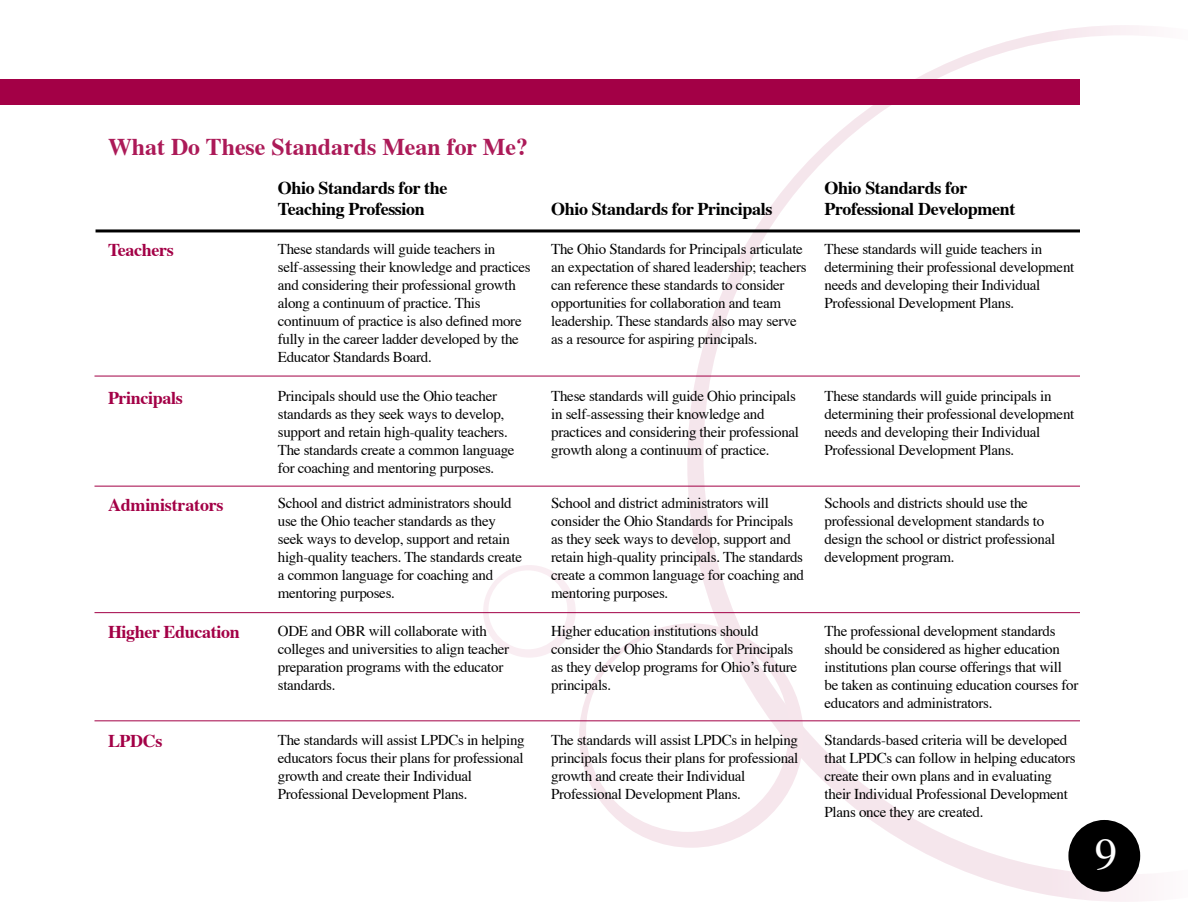
<style>
.page{position:relative;width:1188px;height:918px;background:#fff}
.page>*{position:absolute;margin:0;border:0;box-sizing:border-box;transform-origin:0 0}
.t1{font:45px "Times";color:#fff}
.t2{font:700 24px "Times";color:#ac1a58}
.t3{font:700 18px/21.6px "Times";letter-spacing:-.02em;color:#000}
.t4{font:700 18px "Times";letter-spacing:-.02em;color:#a30046}
.t5{font:15px/18px "Times";letter-spacing:-.02em;color:#000}
</style>
<div class="page">
<svg style="left:687px;top:25px;width:458px;height:877px"></svg>
<svg style="left:579px;top:623px;width:225px;height:225px"></svg>
<div style="left:0;top:79px;width:1080px;height:26px;background:#a30046"></div>
<div style="left:1068px;top:820px;width:72px;height:72px;background:#000;border-radius:50%"></div>
<svg style="left:483px;top:565px;width:93px;height:93px"></svg>
<hr style="left:94px;top:720px;width:986px;height:1px;background:#a30046">
<hr style="left:94px;top:612px;width:986px;height:1px;background:#a30046">
<hr style="left:94px;top:486px;width:986px;height:1px;background:#a30046">
<hr style="left:94px;top:376px;width:986px;height:1px;background:#a30046">
<hr style="left:96px;top:229px;width:984px;height:3px;background:#000">
<h1 class="t2" style="left:108px;top:124px;width:421px">What Do These Standards Mean for Me?</h1>
<p class="t3" style="left:278px;top:175px;width:171px">Ohio Standards for the<br>Teaching Profession</p>
<p class="t3" style="left:551px;top:197px;width:223px">Ohio Standards for Principals</p>
<p class="t3" style="left:825px;top:175px;width:192px">Ohio Standards for<br>Professional Development</p>
<p class="t4" style="left:108px;top:233px;width:67px">Teachers</p>
<p class="t5" style="left:278px;top:239px;width:254px">These standards will guide teachers in self-assessing their knowledge and practices and considering their professional growth along a continuum of practice. This continuum of practice is also defined more fully in the career ladder developed by the Educator Standards Board.</p>
<p class="t5" style="left:551px;top:239px;width:257px">The Ohio Standards for Principals articulate an expectation of shared leadership; teachers can reference these standards to consider opportunities for collaboration and team leadership. These standards also may serve as a resource for aspiring principals.</p>
<p class="t5" style="left:825px;top:239px;width:251px">These standards will guide teachers in determining their professional development needs and developing their Individual Professional Development Plans.</p>
<p class="t4" style="left:108px;top:380px;width:76px">Principals</p>
<p class="t5" style="left:278px;top:386px;width:238px">Principals should use the Ohio teacher standards as they seek ways to develop, support and retain high-quality teachers.<br>The standards create a common language for coaching and mentoring purposes.</p>
<p class="t5" style="left:551px;top:386px;width:249px">These standards will guide Ohio principals in self-assessing their knowledge and practices and considering their professional growth along a continuum of practice.</p>
<p class="t5" style="left:825px;top:386px;width:251px">These standards will guide principals in determining their professional development needs and developing their Individual Professional Development Plans.</p>
<p class="t4" style="left:108px;top:487px;width:117px">Administrators</p>
<p class="t5" style="left:278px;top:493px;width:246px">School and district administrators should use the Ohio teacher standards as they seek ways to develop, support and retain high-quality teachers. The standards create a common language for coaching and mentoring purposes.</p>
<p class="t5" style="left:551px;top:493px;width:254px">School and district administrators will consider the Ohio Standards for Principals as they seek ways to develop, support and retain high-quality principals. The standards create a common language for coaching and mentoring purposes.</p>
<p class="t5" style="left:825px;top:493px;width:232px">Schools and districts should use the professional development standards to design the school or district professional development program.</p>
<p class="t4" style="left:108px;top:614px;width:133px">Higher Education</p>
<p class="t5" style="left:278px;top:620px;width:233px">ODE and OBR will collaborate with colleges and universities to align teacher preparation programs with the educator standards.</p>
<p class="t5" style="left:551px;top:620px;width:247px">Higher education institutions should consider the Ohio Standards for Principals as they develop programs for Ohio’s future principals.</p>
<p class="t5" style="left:825px;top:620px;width:255px">The professional development standards should be considered as higher education institutions plan course offerings that will be taken as continuing education courses for educators and administrators.</p>
<p class="t4" style="left:108px;top:724px;width:56px">LPDCs</p>
<p class="t5" style="left:278px;top:730px;width:248px">The standards will assist LPDCs in helping educators focus their plans for professional growth and create their Individual Professional Development Plans.</p>
<p class="t5" style="left:551px;top:730px;width:249px">The standards will assist LPDCs in helping principals focus their plans for professional growth and create their Individual Professional Development Plans.</p>
<p class="t5" style="left:825px;top:730px;width:253px">Standards-based criteria will be developed that LPDCs can follow in helping educators create their own plans and in evaluating their Individual Professional Development Plans once they are created.</p>
<p class="t1" style="left:1095px;top:812px;width:24px">9</p>
</div>
